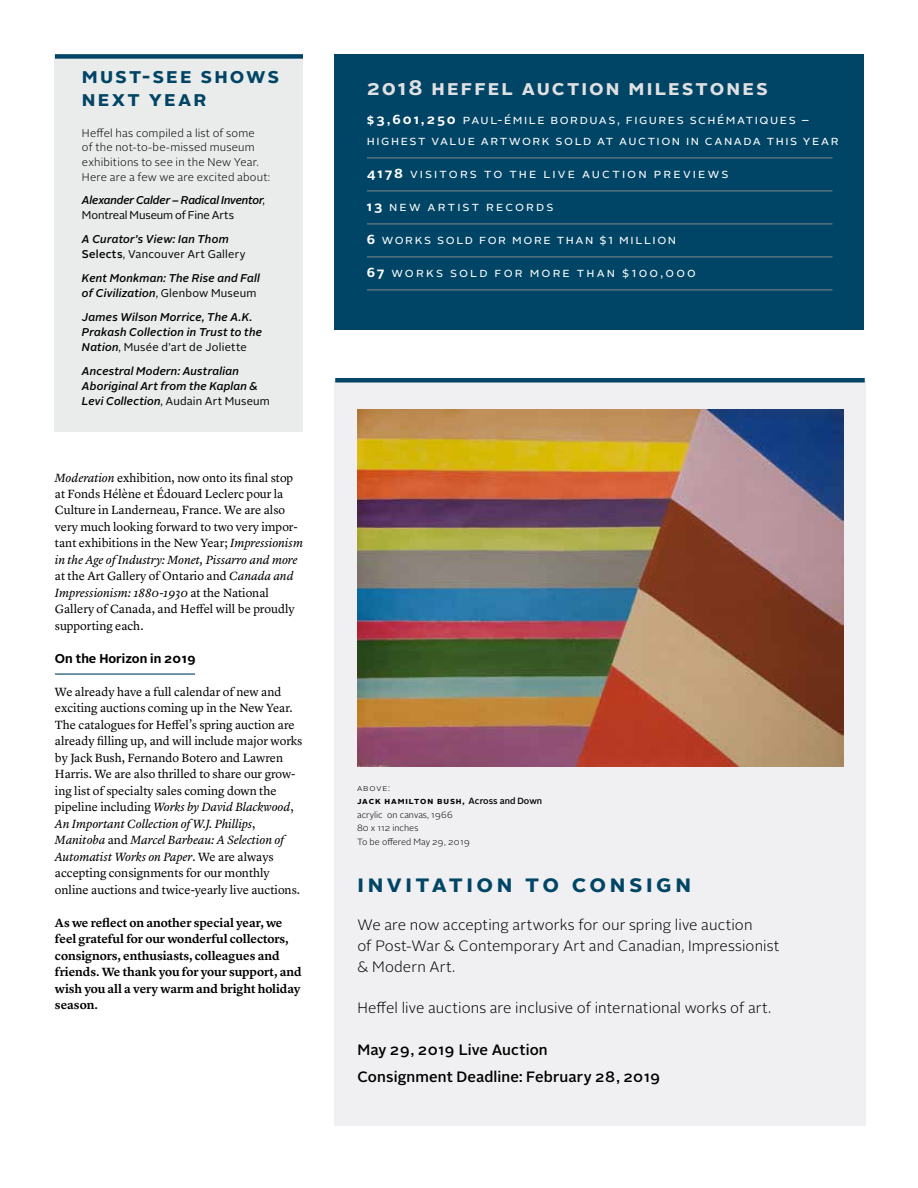
<style>
.page{position:relative;width:918px;height:1188px;background:#fff}
.page>*{position:absolute;margin:0;border:0;box-sizing:border-box;transform-origin:0 0}
.t1{font:700 24px "Alright Sans";letter-spacing:.15em;color:#004565}
.t2{font:700 21px "Alright Sans";letter-spacing:.1em;color:#e0e0e2}
.t3{font:700 21px/22.5px "Alright Sans";letter-spacing:.105em;color:#004565}
.t4{font:300 15px/21px "Alright Sans";letter-spacing:.005em;color:#000}
.t5{font:500 15px/27px "Alright Sans";letter-spacing:.01em;color:#000}
.t6{font:13.2px/21px "Alright Sans";letter-spacing:.115em;color:#fff}
.t7{font:700 12.75px "Alright Sans";color:#000}
.t8{font:12.3px/16.5px "Lyon Text";color:#000}
.t9{font:600 12.3px/16.5px "Lyon Text";letter-spacing:-.005em;color:#000}
.t10{font:italic 500 11.25px/15px "Alright Sans";letter-spacing:.01em;color:#000}
.t11{font:300 11.25px/15px "Alright Sans";letter-spacing:.015em;color:#000}
.t12{font:italic 500 11.25px/15px "Alright Sans";letter-spacing:-.02em;color:#000}
.t13{font:300 9px/13.5px "Alright Sans";color:#000}
.t14{font:700 9px "Alright Sans";color:#000}
.s1{font-weight:400;font-style:normal}
.s2{font-style:normal}
.s3{font-style:italic}
.s4{font-weight:700}
.s5{font-weight:500}
</style>
<div class="page">
<div style="left:335px;top:381px;width:531px;height:745px;background:#f0eff1"></div>
<hr style="left:55px;top:674px;width:140px;height:1px;background:#004565">
<div style="left:334px;top:54px;width:530px;height:275px;background:#004565"></div>
<hr style="left:335px;top:378px;width:530px;height:4px;background:#004565">
<div style="left:55px;top:55px;width:248px;height:376px;background:#eaebeb"></div>
<div style="left:55px;top:54px;width:248px;height:5px;background:#004565"></div>
<img style="left:358px;top:409px;width:486px;height:357px">
<hr style="left:367px;top:157px;width:465px;height:1px;background:#768088">
<hr style="left:367px;top:190px;width:465px;height:1px;background:#768088">
<hr style="left:367px;top:223px;width:465px;height:1px;background:#768088">
<hr style="left:367px;top:256px;width:465px;height:1px;background:#768088">
<hr style="left:367px;top:289px;width:465px;height:1px;background:#768088">
<h2 class="t3" style="left:82px;top:65px;width:199px">Must-See Shows<br>Next Year</h2>
<p class="t11" style="left:82px;top:125px;width:190px">Heffel has compiled a list of some<br>of the not-to-be-missed museum exhibitions to see in the New Year.<br>Here are a few we are excited about:</p>
<p class="t12" style="left:82px;top:193px;width:184px">Alexander Calder – Radical Inventor<span class="s1">,<br>Montreal Museum of Fine Arts</span></p>
<p class="t10" style="left:82px;top:232px;width:165px">A Curator’s View: Ian Thom<br><span class="s2">Selects</span><span class="s1">, Vancouver Art Gallery</span></p>
<p class="t10" style="left:82px;top:271px;width:180px">Kent Monkman: The Rise and Fall of Civilization<span class="s1">, Glenbow Museum</span></p>
<p class="t10" style="left:82px;top:310px;width:182px">James Wilson Morrice, The A.K.<br>Prakash Collection in Trust to the<br>Nation<span class="s1">, Musée d’art de Joliette</span></p>
<p class="t10" style="left:82px;top:364px;width:189px">Ancestral Modern: Australian<br>Aboriginal Art from the Kaplan &amp;<br>Levi Collection<span class="s1">, Audain Art Museum</span></p>
<p class="t8" style="left:55px;top:468px;width:250px"><span class="s3">Moderation</span> exhibition, now onto its final stop at Fonds Hélène et Édouard Leclerc pour la Culture in Landerneau, France. We are also very much looking forward to two very impor&shy;tant exhibitions in the New Year; <span class="s3">Impressionism in the Age of Industry: Monet, Pissarro and more </span>at the Art Gallery of Ontario and <span class="s3">Canada and Impressionism: 1880-1930</span> at the National Gallery of Canada, and Heffel will be proudly supporting each.</p>
<p class="t7" style="left:55px;top:650px;width:142px">On the Horizon in 2019</p>
<p class="t8" style="left:55px;top:683px;width:249px">We already have a full calendar of new and exciting auctions coming up in the New Year.<br>The catalogues for Heffel’s spring auction are already filling up, and will include major works by Jack Bush, Fernando Botero and Lawren Harris. We are also thrilled to share our grow&shy;ing list of specialty sales coming down the pipeline including <span class="s3">Works by David Blackwood</span>, <span class="s3">An Important Collection of W.J. Phillips</span>, <span class="s3">Manitoba</span> and <span class="s3">Marcel Barbeau: A Selection of Automatist Works on Paper</span>. We are always accepting consignments for our monthly online auctions and twice-yearly live auctions.</p>
<p class="t9" style="left:55px;top:914px;width:248px">As we reflect on another special year, we feel grateful for our wonderful collectors, consignors, enthusiasts, colleagues and friends. We thank you for your support, and wish you all a very warm and bright holiday season.</p>
<h2 class="t2" style="left:367px;top:73px;width:402px">2018 heffel auction milestones</h2>
<p class="t6" style="left:367px;top:109px;width:473px"><span class="s4">$3,601,250</span> Paul-Émile Borduas, Figures schématiques – highest value artwork sold at auction in Canada this year</p>
<p class="t6" style="left:367px;top:163px;width:53px"><span class="s4">4178</span> VISITORS</p>
<p class="t6" style="left:484px;top:163px;width:10px">TO</p>
<p class="t6" style="left:509px;top:163px;width:10px">THE</p>
<p class="t6" style="left:543px;top:163px;width:9px">LIVE</p>
<p class="t6" style="left:582px;top:163px;width:11px">AUCTION</p>
<p class="t6" style="left:654px;top:163px;width:20px">PREVIEWS</p>
<p class="t6" style="left:367px;top:196px;width:34px"><span class="s4">13</span> NEW</p>
<p class="t6" style="left:428px;top:196px;width:10px">ARTIST</p>
<p class="t6" style="left:486px;top:196px;width:11px">RECORDS</p>
<p class="t6" style="left:367px;top:229px;width:26px"><span class="s4">6</span> WORKS</p>
<p class="t6" style="left:437px;top:229px;width:10px">SOLD</p>
<p class="t6" style="left:479px;top:229px;width:44px">FOR MORE</p>
<p class="t6" style="left:557px;top:229px;width:10px">THAN</p>
<p class="t6" style="left:599px;top:229px;width:29px">$1 MILLION</p>
<p class="t6" style="left:367px;top:262px;width:36px"><span class="s4">67</span> WORKS</p>
<p class="t6" style="left:450px;top:262px;width:11px">SOLD</p>
<p class="t6" style="left:495px;top:262px;width:19px">FOR</p>
<p class="t6" style="left:530px;top:262px;width:11px">MORE</p>
<p class="t6" style="left:577px;top:262px;width:11px">THAN</p>
<p class="t6" style="left:622px;top:262px;width:75px">$100,000</p>
<p class="t13" style="left:357px;top:781px;width:35px">above:</p>
<p class="t14" style="left:357px;top:795px;width:13px">Jack</p>
<p class="t13" style="left:357px;top:794px;width:187px;text-indent:28px"><span class="s4">Hamilton Bush,</span> <span class="s5">Across and Down </span>acrylic on canvas, 1966<br>80 x 112 inches<br>To be offered May 29, 2019</p>
<h1 class="t1" style="left:357px;top:867px;width:335px">invitation to consign</h1>
<p class="t4" style="left:357px;top:915px;width:423px">We are now accepting artworks for our spring live auction<br>of Post-War &amp; Contemporary Art and Canadian, Impressionist &amp; Modern Art.</p>
<p class="t4" style="left:357px;top:997px;width:415px">Heffel live auctions are inclusive of international works of art.</p>
<p class="t5" style="left:357px;top:1036px;width:304px">May 29, 2019 Live Auction<br>Consignment Deadline: February 28, 2019</p>
</div>
